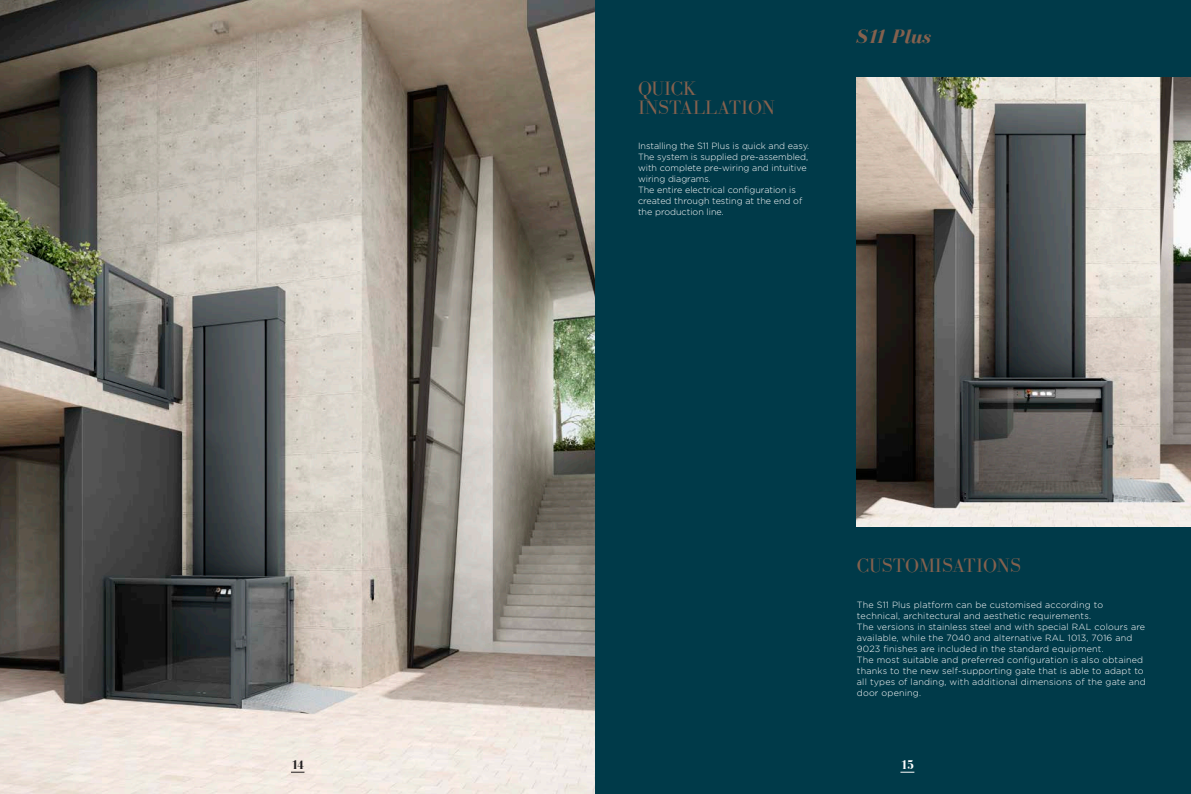
<style>
.page{position:relative;width:1191px;height:794px;background:#fff}
.page>*{position:absolute;margin:0;border:0;box-sizing:border-box;transform-origin:0 0}
.t1{font:20px "Bodoni FLF";color:#84614e}
.t2{font:italic 700 20px "Bodoni FLF";color:#84614e}
.t3{font:700 13px "Bodoni FLF";color:#231f20}
.t4{font:700 13px "Bodoni FLF";color:#fff}
.t5{font:300 9px/11px "Gotham HTF";letter-spacing:.02em;color:#fff}
.t6{font:300 9px/11px "Gotham HTF";color:#fff}
</style>
<div class="page">
<img style="left:0;top:0;width:595px;height:794px">
<div style="left:595px;top:0;width:596px;height:794px;background:#003a49"></div>
<svg style="left:900px;top:772px;width:14px;height:1px"></svg>
<img style="left:857px;top:77px;width:334px;height:449px">
<svg style="left:291px;top:772px;width:13px;height:1px"></svg>
<p class="t1" style="left:638px;top:77px;width:60px">QUICK</p>
<p class="t1" style="left:638px;top:96px;width:139px">INSTALLATION</p>
<p class="t6" style="left:638px;top:140px;width:173px">Installing the S11 Plus is quick and easy.</p>
<p class="t6" style="left:638px;top:151px;width:172px">The system is supplied pre-assembled, with complete pre-wiring and intuitive wiring diagrams.</p>
<p class="t6" style="left:638px;top:184px;width:166px">The entire electrical configuration is created through testing at the end of the production line.</p>
<p class="t2" style="left:856px;top:25px;width:76px">S11 Plus</p>
<p class="t1" style="left:857px;top:554px;width:165px">CUSTOMISATIONS</p>
<p class="t5" style="left:857px;top:599px;width:248px">The S11 Plus platform can be customised according to technical, architectural and aesthetic requirements.</p>
<p class="t5" style="left:857px;top:621px;width:290px">The versions in stainless steel and with special RAL colours are available, while the 7040 and alternative RAL 1013, 7016 and<br>9023 finishes are included in the standard equipment.</p>
<p class="t5" style="left:857px;top:654px;width:290px">The most suitable and preferred configuration is also obtained thanks to the new self-supporting gate that is able to adapt to all types of landing, with additional dimensions of the gate and door opening.</p>
<p class="t3" style="left:291px;top:758px;width:15px">14</p>
<p class="t4" style="left:900px;top:758px;width:15px">15</p>
</div>
